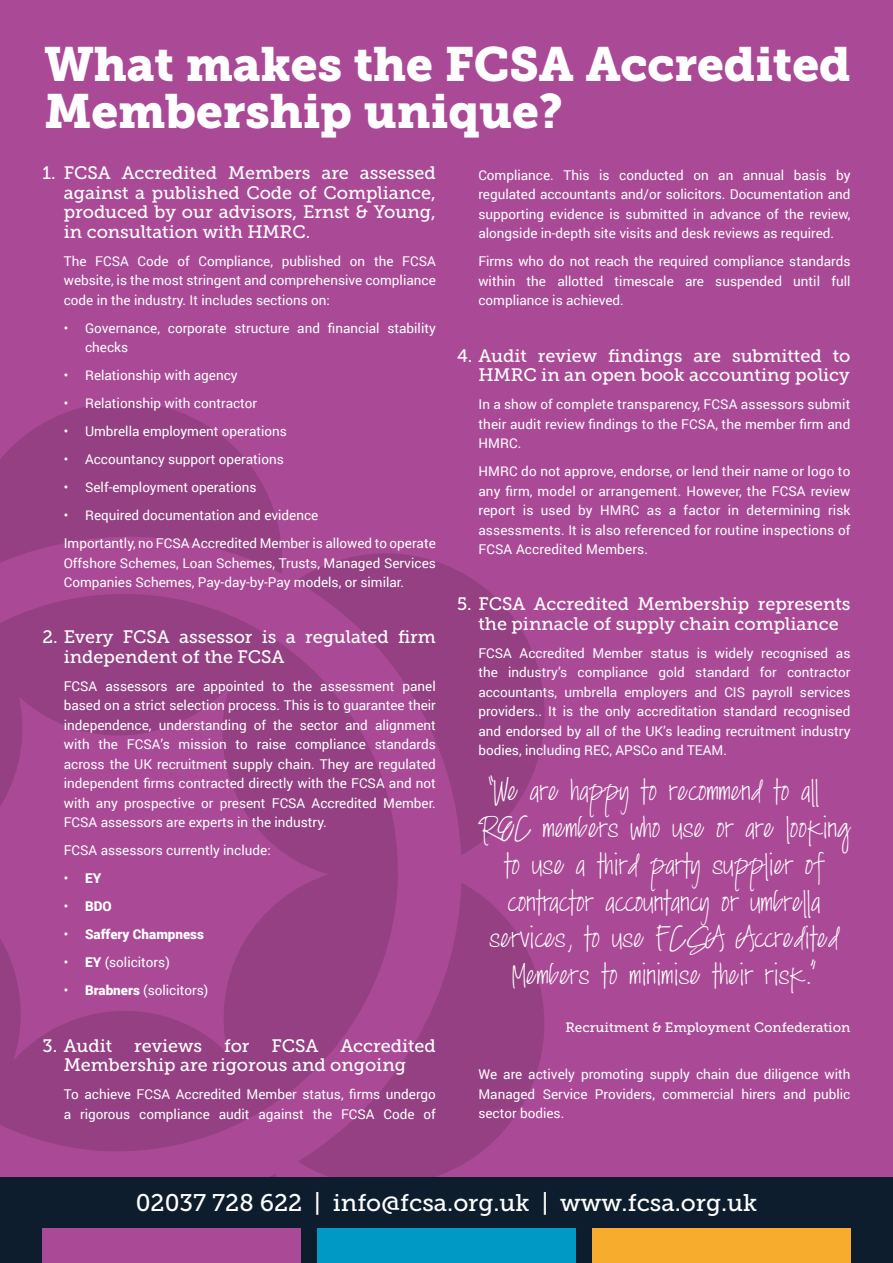
<style>
.page{position:relative;width:893px;height:1263px;background:#fff}
.page>*{position:absolute;margin:0;border:0;box-sizing:border-box;transform-origin:0 0}
.t1{font:47.85px/47.8px "Museo Slab 900";color:#fff}
.t2{font:24px "DJB Angel Baby";color:#fff}
.t3{font:24px "Museo Slab 500";color:#fff}
.t4{font:18px/19.5px "Museo Slab 500";color:#fff;text-align:center}
.t5{font:13.5px/19.5px "Roboto";color:#fff;text-align:justify}
.t6{font:13.5px "Museo Slab 500";color:#fff}
.t7{font:900 13.5px "Roboto";color:#fff}
.s1{font-weight:400}
.s2{font-weight:900}
</style>
<div class="page">
<div style="left:0;top:0;width:893px;height:1178px;background:#aa4a96"></div>
<svg style="left:0;top:594px;width:398px;height:557px;fill:#944082"></svg>
<svg style="left:296px;top:553px;width:249px;height:302px;fill:#944082"></svg>
<svg style="left:0;top:402px;width:282px;height:172px;fill:#944082"></svg>
<svg style="left:0;top:1174px;width:277px;height:4px"></svg>
<svg style="left:298px;top:883px;width:269px;height:295px;fill:#944082"></svg>
<div style="left:0;top:1178px;width:893px;height:85px;background:#0e1d2e"></div>
<div style="left:43px;top:1229px;width:258px;height:34px;background:#aa4a96"></div>
<div style="left:317px;top:1229px;width:259px;height:34px;background:#0098c5"></div>
<div style="left:592px;top:1229px;width:258px;height:34px;background:#f8ac2d"></div>
<h1 class="t1" style="left:45px;top:40px;width:808px">What makes the FCSA Accredited<br>Membership unique?</h1>
<h3 class="t4" style="left:64px;top:163px;width:374px;text-align:justify;text-indent:-21px">1. FCSA Accredited Members are assessed against a published Code of Compliance, produced by our advisors, Ernst &amp; Young, in consultation with HMRC.</h3>
<p class="t5" style="left:64px;top:251px;width:374px">The FCSA Code of Compliance, published on the FCSA website, is the most stringent and comprehensive compliance code in the industry. It includes sections on:</p>
<p class="t5" style="left:85px;top:318px;width:352px;text-indent:-21px">• Governance, corporate structure and financial stability checks</p>
<p class="t5" style="left:64px;top:365px;width:175px">• Relationship with agency</p>
<p class="t5" style="left:64px;top:393px;width:195px">• Relationship with contractor</p>
<p class="t5" style="left:64px;top:421px;width:225px">• Umbrella employment operations</p>
<p class="t5" style="left:64px;top:449px;width:221px">• Accountancy support operations</p>
<p class="t5" style="left:64px;top:477px;width:194px">• Self-employment operations</p>
<p class="t5" style="left:64px;top:501px;width:374px;line-height:28px">• Required documentation and evidence<br>Importantly, no FCSA Accredited Member is allowed to operate</p>
<p class="t5" style="left:64px;top:553px;width:374px">Offshore Schemes, Loan Schemes, Trusts, Managed Services<br>Companies Schemes, Pay-day-by-Pay models, or similar.</p>
<p class="t5" style="left:478px;top:165px;width:374px">Compliance. This is conducted on an annual basis by regulated accountants and/or solicitors. Documentation and supporting evidence is submitted in advance of the review, alongside in-depth site visits and desk reviews as required.</p>
<p class="t5" style="left:478px;top:251px;width:374px">Firms who do not reach the required compliance standards within the allotted timescale are suspended until full compliance is achieved.</p>
<h3 class="t4" style="left:457px;top:346px;width:395px;text-align:right">4. Audit review findings are submitted to<br>HMRC in an open book accounting policy</h3>
<p class="t5" style="left:478px;top:394px;width:374px">In a show of complete transparency, FCSA assessors submit their audit review findings to the FCSA, the member firm and HMRC.</p>
<p class="t5" style="left:478px;top:461px;width:374px">HMRC do not approve, endorse, or lend their name or logo to any firm, model or arrangement. However, the FCSA review report is used by HMRC as a factor in determining risk assessments. It is also referenced for routine inspections of FCSA Accredited Members.</p>
<h3 class="t4" style="left:64px;top:628px;width:374px;text-align:left;text-indent:-21px">2. Every FCSA assessor is a regulated firm independent of the FCSA</h3>
<p class="t5" style="left:64px;top:676px;width:374px">FCSA assessors are appointed to the assessment panel based on a strict selection process. This is to guarantee their independence, understanding of the sector and alignment with the FCSA’s mission to raise compliance standards across the UK recruitment supply chain. They are regulated independent firms contracted directly with the FCSA and not with any prospective or present FCSA Accredited Member.<br>FCSA assessors are experts in the industry.</p>
<p class="t5" style="left:64px;top:840px;width:208px">FCSA assessors currently include:</p>
<p class="t7" style="left:64px;top:869px;width:39px"><span class="s1">•</span> EY</p>
<p class="t7" style="left:64px;top:897px;width:49px"><span class="s1">•</span> BDO</p>
<p class="t7" style="left:64px;top:925px;width:142px"><span class="s1">•</span> Saffery Champness</p>
<p class="t5" style="left:64px;top:952px;width:108px">• <span class="s2">EY</span> (solicitors)</p>
<p class="t5" style="left:64px;top:980px;width:146px">• <span class="s2">Brabners</span> (solicitors)</p>
<h3 class="t4" style="left:43px;top:1036px;width:395px">3. Audit reviews for FCSA Accredited<br>Membership are rigorous and ongoing</h3>
<p class="t5" style="left:64px;top:1084px;width:374px">To achieve FCSA Accredited Member status, firms undergo a rigorous compliance audit against the FCSA Code of</p>
<h3 class="t4" style="left:457px;top:594px;width:395px">5. FCSA Accredited Membership represents the pinnacle of supply chain compliance</h3>
<p class="t5" style="left:478px;top:642px;width:374px">FCSA Accredited Member status is widely recognised as the industry’s compliance gold standard for contractor accountants, umbrella employers and CIS payroll services providers.. It is the only accreditation standard recognised and endorsed by all of the UK’s leading recruitment industry bodies, including REC, APSCo and TEAM.</p>
<h2 class="t2" style="left:488px;top:778px;width:332px">“We are happy to recommend to all</h2>
<h2 class="t2" style="left:479px;top:815px;width:372px">REC members who use or are looking</h2>
<h2 class="t2" style="left:505px;top:851px;width:321px">to use a third party supplier of</h2>
<h2 class="t2" style="left:508px;top:888px;width:314px">contractor accountancy or umbrella</h2>
<h2 class="t2" style="left:490px;top:925px;width:350px">services, to use FCSA Accredited</h2>
<h2 class="t2" style="left:513px;top:962px;width:305px">Members to minimise their risk.”</h2>
<p class="t6" style="left:566px;top:1019px;width:286px">Recruitment &amp; Employment Confederation</p>
<p class="t5" style="left:478px;top:1064px;width:374px">We are actively promoting supply chain due diligence with Managed Service Providers, commercial hirers and public sector bodies.</p>
<h2 class="t3" style="left:136px;top:1189px;width:623px">02037 728 622 | info@fcsa.org.uk | www.fcsa.org.uk</h2>
</div>
